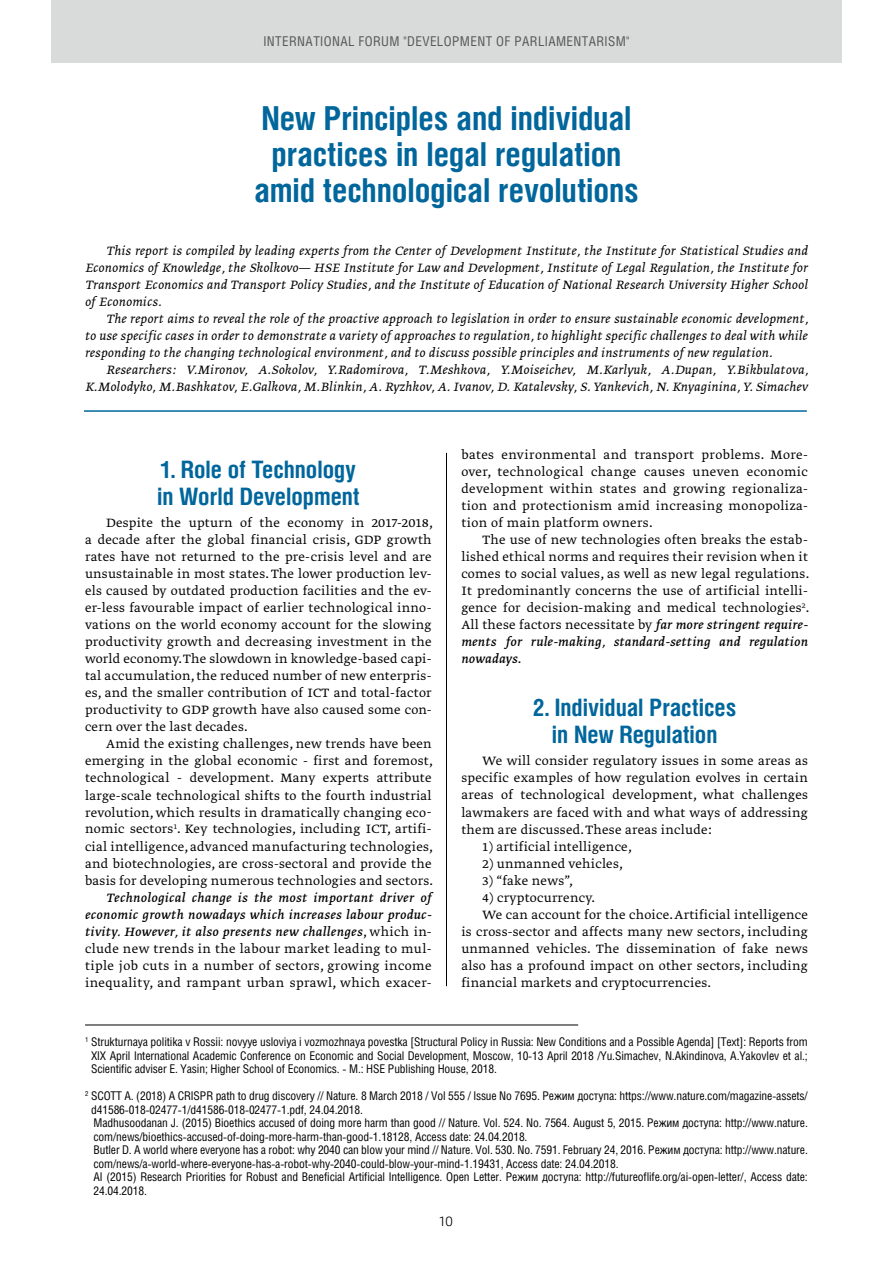
<style>
.page{position:relative;width:893px;height:1263px;background:#fff}
.page>*{position:absolute;margin:0;border:0;box-sizing:border-box;transform-origin:0 0}
.t1{font:700 33px/36px "Helios Cond";letter-spacing:-.005em;color:#00669c;text-align:center}
.t2{font:700 24px/27px "Helios Cond";color:#00669c}
.t3{font:300 14.25px/17px "Greta Text Pro";letter-spacing:.02em;color:#000;text-align:justify}
.t4{font:italic 300 14.25px/17px "Greta Text Pro";letter-spacing:.02em;color:#000;text-align:justify}
.t5{font:13.5px "Helios Cond";letter-spacing:.03em;color:#565655}
.t6{font:300 13.5px "Exo 2";color:#000}
.t7{font:12px/13.5px "Helios Cond";letter-spacing:-.01em;color:#000;text-align:justify}
.s1{font-weight:400;font-style:italic}
</style>
<div class="page">
<div style="left:51px;top:0;width:791px;height:63px;background:#d9dada"></div>
<hr style="left:84px;top:410px;width:723px;height:2px;background:#00669c">
<hr style="left:446px;top:453px;width:1px;height:533px;background:#000">
<hr style="left:85px;top:1025px;width:493px;height:1px;background:#000">
<p class="t5" style="left:263px;top:33px;width:368px">INTERNATIONAL FORUM "DEVELOPMENT OF PARLIAMENTARISM"</p>
<h1 class="t1" style="left:254px;top:99px;width:386px">New Principles and individual practices in legal regulation amid technological revolutions</h1>
<p class="t4" style="left:85px;top:243px;width:724px;text-indent:21px">This report is compiled by leading experts from the Center of Development Institute, the Institute for Statistical Studies and Economics of Knowledge, the Skolkovo— HSE Institute for Law and Development, Institute of Legal Regulation, the Institute for Transport Economics and Transport Policy Studies, and the Institute of Education of National Research University Higher School of Economics.</p>
<p class="t4" style="left:85px;top:311px;width:725px;text-indent:21px">The report aims to reveal the role of the proactive approach to legislation in order to ensure sustainable economic development, to use specific cases in order to demonstrate a variety of approaches to regulation, to highlight specific challenges to deal with while responding to the changing technological environment, and to discuss possible principles and instruments of new regulation.</p>
<p class="t4" style="left:85px;top:362px;width:725px;text-align:right">Researchers: V.Mironov, A.Sokolov, Y.Radomirova, T.Meshkova, Y.Moiseichev, M.Karlyuk, A.Dupan, Y.Bikbulatova,<br>K.Molodyko, M.Bashkatov, E.Galkova, M.Blinkin, A. Ryzhkov, A. Ivanov, D. Katalevsky, S. Yankevich, N. Knyaginina, Y. Simachev</p>
<h2 class="t2" style="left:157px;top:455px;width:204px">1. Role of Technology in World Development</h2>
<p class="t3" style="left:85px;top:515px;width:350px;text-indent:21px">Despite the upturn of the economy in 2017-2018, a decade after the global financial crisis, GDP growth rates have not returned to the pre-crisis level and are unsustainable in most states. The lower production lev&shy;els caused by outdated production facilities and the ev&shy;er-less favourable impact of earlier technological inno&shy;vations on the world economy account for the slowing productivity growth and decreasing investment in the world economy. The slowdown in knowledge-based capi&shy;tal accumulation, the reduced number of new enterpris&shy;es, and the smaller contribution of ICT and total-factor productivity to GDP growth have also caused some con&shy;cern over the last decades.</p>
<p class="t3" style="left:85px;top:736px;width:350px;text-indent:21px">Amid the existing challenges, new trends have been emerging in the global economic - first and foremost, technological - development. Many experts attribute large-scale technological shifts to the fourth industrial revolution, which results in dramatically changing eco&shy;nomic sectors<sup>1</sup>. Key technologies, including ICT, artifi&shy;cial intelligence, advanced manufacturing technologies, and biotechnologies, are cross-sectoral and provide the basis for developing numerous technologies and sectors.</p>
<p class="t3" style="left:85px;top:889px;width:348px;text-indent:21px"><span class="s1">Technological change is the most important driver of economic growth nowadays which increases labour produc&shy;tivity. However, it also presents new challenges</span>, which in&shy;clude new trends in the labour market leading to mul&shy;tiple job cuts in a number of sectors, growing income inequality, and rampant urban sprawl, which exacer-</p>
<p class="t3" style="left:461px;top:447px;width:348px">bates environmental and transport problems. More&shy;over, technological change causes uneven economic development within states and growing regionaliza&shy;tion and protectionism amid increasing monopoliza&shy;tion of main platform owners.</p>
<p class="t3" style="left:461px;top:532px;width:349px;text-indent:21px">The use of new technologies often breaks the estab&shy;lished ethical norms and requires their revision when it comes to social values, as well as new legal regulations.<br>It predominantly concerns the use of artificial intelli&shy;gence for decision-making and medical technologies<sup>2</sup>.<br>All these factors necessitate by <span class="s1">far more stringent require&shy;ments for rule-making, standard-setting and regulation nowadays</span>.</p>
<h2 class="t2" style="left:533px;top:693px;width:205px;text-align:center">2. Individual Practices in New Regulation</h2>
<p class="t3" style="left:461px;top:753px;width:348px;text-indent:21px">We will consider regulatory issues in some areas as specific examples of how regulation evolves in certain areas of technological development, what challenges lawmakers are faced with and what ways of addressing them are discussed. These areas include:</p>
<p class="t3" style="left:483px;top:838px;width:151px">1) artificial intelligence,</p>
<p class="t3" style="left:483px;top:855px;width:142px">2) unmanned vehicles,</p>
<p class="t3" style="left:483px;top:872px;width:92px">3) “fake news”,</p>
<p class="t3" style="left:483px;top:889px;width:114px">4) cryptocurrency.</p>
<p class="t3" style="left:483px;top:906px;width:327px">We can account for the choice. Artificial intelligence</p>
<p class="t3" style="left:461px;top:923px;width:348px">is cross-sector and affects many new sectors, including</p>
<p class="t3" style="left:461px;top:940px;width:348px">unmanned vehicles. The dissemination of fake news</p>
<p class="t3" style="left:461px;top:957px;width:348px">also has a profound impact on other sectors, including</p>
<p class="t3" style="left:461px;top:974px;width:251px">financial markets and cryptocurrencies.</p>
<p class="t7" style="left:91px;top:1035px;width:718px;text-indent:-6px"><sup>1</sup> Strukturnaya politika v Rossii: novyye usloviya i vozmozhnaya povestka [Structural Policy in Russia: New Conditions and a Possible Agenda] [Text]: Reports from XIX April International Academic Conference on Economic and Social Development, Moscow, 10-13 April 2018 /Yu.Simachev, N.Akindinova, A.Yakovlev et al.; Scientific adviser E. Yasin; Higher School of Economics. - M.: HSE Publishing House, 2018.</p>
<p class="t7" style="left:91px;top:1089px;width:718px;text-align:left;text-indent:-6px"><sup>2</sup> SCOTT A. (2018) A CRISPR path to drug discovery // Nature. 8 March 2018 / Vol 555 / Issue No 7695. Режим доступа: https://www.nature.com/magazine-assets/ d41586-018-02477-1/d41586-018-02477-1.pdf, 24.04.2018.<br>Madhusoodanan J. (2015) Bioethics accused of doing more harm than good // Nature. Vol. 524. No. 7564. August 5, 2015. Режим доступа: http://www.nature. com/news/bioethics-accused-of-doing-more-harm-than-good-1.18128, Access date: 24.04.2018.<br>Butler D. A world where everyone has a robot: why 2040 can blow your mind // Nature. Vol. 530. No. 7591. February 24, 2016. Режим доступа: http://www.nature. com/news/a-world-where-everyone-has-a-robot-why-2040-could-blow-your-mind-1.19431, Access date: 24.04.2018.<br>AI (2015) Research Priorities for Robust and Beneficial Artificial Intelligence. Open Letter. Режим доступа: http://futureoflife.org/ai-open-letter/, Access date:<br>24.04.2018.</p>
<p class="t6" style="left:440px;top:1213px;width:15px">10</p>
</div>
